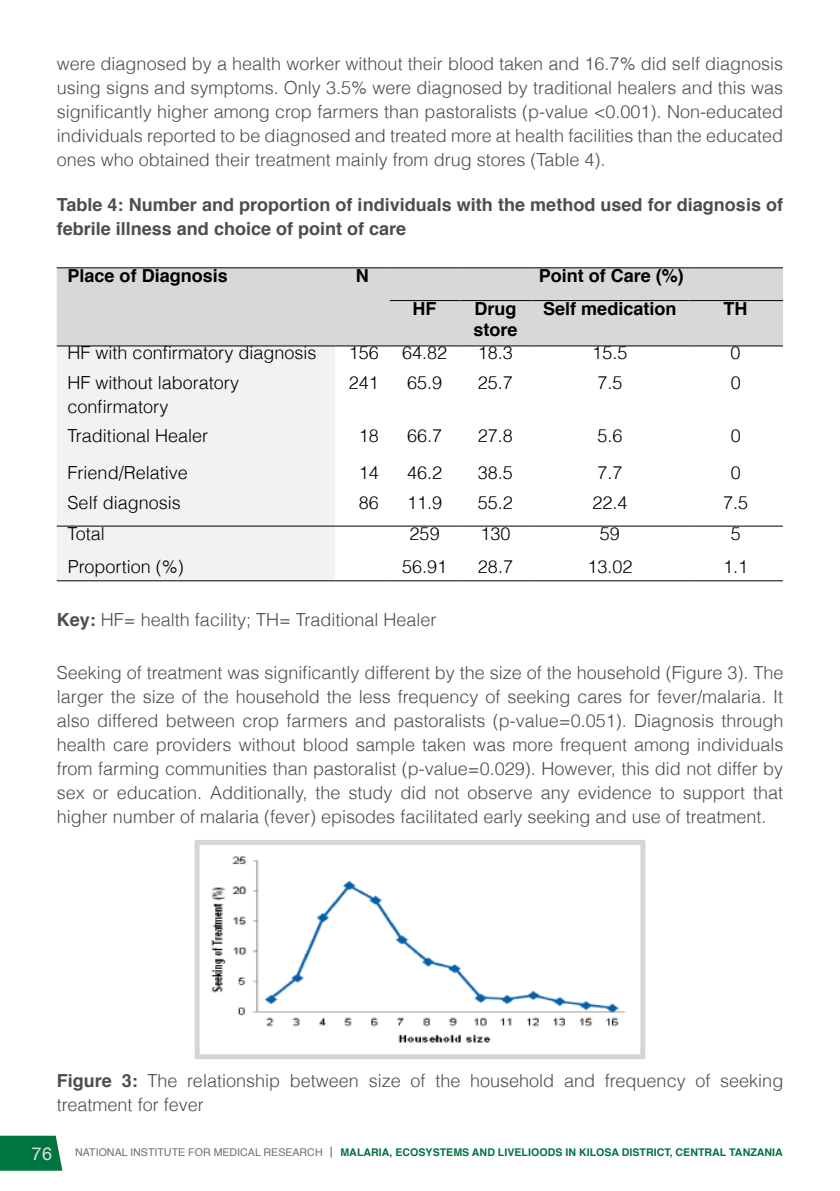
<style>
.page{position:relative;width:840px;height:1191px;background:#fff}
.page>*{position:absolute;margin:0;border:0;box-sizing:border-box;transform-origin:0 0}
.t1{font:300 18px/24px "Helvetica";color:#4d4d4f;text-align:justify}
.t2{font:300 18px/24px "Helvetica";color:#000}
.t3{font:700 18px/24px "Helvetica";color:#4d4d4f}
.t4{font:700 18px/21.6px "Helvetica";color:#000}
.t5{font:18px "Helvetica";color:#dedfe0}
.t6{font:700 10.6px "Helvetica";color:#00743e}
.t7{font:10.6px "Helvetica";color:#6d6e71}
.s1{font-weight:700}
</style>
<div class="page">
<svg style="left:0;top:1135px;width:62px;height:35px;background:#117d4a"></svg>
<div style="left:57px;top:268px;width:725px;height:77px;background:#d8d8d8"></div>
<div style="left:57px;top:346px;width:277px;height:234px;background:#f2f2f2"></div>
<hr style="left:389px;top:300px;width:70px;height:1px;background:#000">
<hr style="left:459px;top:300px;width:72px;height:1px;background:#000">
<hr style="left:531px;top:300px;width:157px;height:1px;background:#000">
<hr style="left:688px;top:300px;width:94px;height:1px;background:#000">
<hr style="left:57px;top:267px;width:277px;height:1px;background:#000">
<hr style="left:334px;top:267px;width:55px;height:1px;background:#000">
<hr style="left:389px;top:267px;width:70px;height:1px;background:#000">
<hr style="left:459px;top:267px;width:72px;height:1px;background:#000">
<hr style="left:531px;top:267px;width:157px;height:1px;background:#000">
<hr style="left:688px;top:267px;width:94px;height:1px;background:#000">
<hr style="left:57px;top:345px;width:277px;height:1px;background:#000">
<hr style="left:334px;top:345px;width:55px;height:1px;background:#000">
<hr style="left:389px;top:345px;width:70px;height:1px;background:#000">
<hr style="left:459px;top:345px;width:72px;height:1px;background:#000">
<hr style="left:531px;top:345px;width:157px;height:1px;background:#000">
<hr style="left:688px;top:345px;width:94px;height:1px;background:#000">
<hr style="left:57px;top:525px;width:277px;height:1px;background:#000">
<hr style="left:334px;top:525px;width:55px;height:1px;background:#000">
<hr style="left:389px;top:525px;width:70px;height:1px;background:#000">
<hr style="left:459px;top:525px;width:72px;height:1px;background:#000">
<hr style="left:531px;top:525px;width:157px;height:1px;background:#000">
<hr style="left:688px;top:525px;width:94px;height:1px;background:#000">
<hr style="left:57px;top:580px;width:277px;height:1px;background:#000">
<hr style="left:334px;top:580px;width:55px;height:1px;background:#000">
<hr style="left:389px;top:580px;width:70px;height:1px;background:#000">
<hr style="left:459px;top:580px;width:72px;height:1px;background:#000">
<hr style="left:531px;top:580px;width:157px;height:1px;background:#000">
<hr style="left:688px;top:580px;width:94px;height:1px;background:#000">
<img style="left:211px;top:856px;width:415px;height:187px">
<div style="left:194px;top:840px;width:451px;height:219px;border:5px solid #d3d5d6"></div>
<p class="t1" style="left:57px;top:50px;width:727px">were diagnosed by a health worker without their blood taken and 16.7% did self diagnosis using signs and symptoms. Only 3.5% were diagnosed by traditional healers and this was significantly higher among crop farmers than pastoralists (p-value &lt;0.001). Non-educated individuals reported to be diagnosed and treated more at health facilities than the educated ones who obtained their treatment mainly from drug stores (Table 4).</p>
<p class="t3" style="left:57px;top:193px;width:727px">Table 4: Number and proportion of individuals with the method used for diagnosis of febrile illness and choice of point of care</p>
<p class="t4" style="left:67px;top:265px;width:162px">Place of Diagnosis</p>
<p class="t4" style="left:355px;top:265px;width:14px">N</p>
<p class="t4" style="left:538px;top:265px;width:147px">Point of Care (%)</p>
<p class="t4" style="left:412px;top:298px;width:25px">HF</p>
<p class="t4" style="left:473px;top:298px;width:46px">Drug store</p>
<p class="t4" style="left:543px;top:298px;width:135px">Self medication</p>
<p class="t4" style="left:723px;top:298px;width:25px">TH</p>
<p class="t2" style="left:67px;top:340px;width:250px">HF with confirmatory diagnosis</p>
<p class="t2" style="left:348px;top:340px;width:32px">156</p>
<p class="t2" style="left:402px;top:340px;width:47px">64.82</p>
<p class="t2" style="left:477px;top:340px;width:37px">18.3</p>
<p class="t2" style="left:592px;top:340px;width:37px">15.5</p>
<p class="t2" style="left:730px;top:340px;width:12px">0</p>
<p class="t2" style="left:68px;top:370px;width:173px">HF without laboratory confirmatory</p>
<p class="t2" style="left:348px;top:370px;width:32px">241</p>
<p class="t2" style="left:407px;top:370px;width:37px">65.9</p>
<p class="t2" style="left:477px;top:370px;width:37px">25.7</p>
<p class="t2" style="left:597px;top:370px;width:27px">7.5</p>
<p class="t2" style="left:730px;top:370px;width:12px">0</p>
<p class="t2" style="left:68px;top:423px;width:142px">Traditional Healer</p>
<p class="t2" style="left:359px;top:423px;width:22px">18</p>
<p class="t2" style="left:407px;top:423px;width:37px">66.7</p>
<p class="t2" style="left:477px;top:423px;width:37px">27.8</p>
<p class="t2" style="left:597px;top:423px;width:27px">5.6</p>
<p class="t2" style="left:730px;top:423px;width:12px">0</p>
<p class="t2" style="left:68px;top:460px;width:122px">Friend/Relative</p>
<p class="t2" style="left:359px;top:460px;width:22px">14</p>
<p class="t2" style="left:407px;top:460px;width:37px">46.2</p>
<p class="t2" style="left:477px;top:460px;width:37px">38.5</p>
<p class="t2" style="left:597px;top:460px;width:27px">7.7</p>
<p class="t2" style="left:730px;top:460px;width:12px">0</p>
<p class="t2" style="left:68px;top:490px;width:115px">Self diagnosis</p>
<p class="t2" style="left:359px;top:490px;width:22px">86</p>
<p class="t2" style="left:407px;top:490px;width:37px">11.9</p>
<p class="t2" style="left:477px;top:490px;width:37px">55.2</p>
<p class="t2" style="left:592px;top:490px;width:37px">22.4</p>
<p class="t2" style="left:722px;top:490px;width:27px">7.5</p>
<p class="t2" style="left:68px;top:520px;width:39px">Total</p>
<p class="t2" style="left:409px;top:520px;width:32px">259</p>
<p class="t2" style="left:480px;top:520px;width:32px">130</p>
<p class="t2" style="left:599px;top:520px;width:22px">59</p>
<p class="t2" style="left:730px;top:520px;width:12px">5</p>
<p class="t2" style="left:68px;top:553px;width:118px">Proportion (%)</p>
<p class="t2" style="left:402px;top:553px;width:47px">56.91</p>
<p class="t2" style="left:477px;top:553px;width:37px">28.7</p>
<p class="t2" style="left:587px;top:553px;width:47px">13.02</p>
<p class="t2" style="left:722px;top:553px;width:27px">1.1</p>
<p class="t1" style="left:57px;top:606px;width:381px"><span class="s1">Key:</span> HF= health facility; TH= Traditional Healer</p>
<p class="t1" style="left:57px;top:659px;width:727px">Seeking of treatment was significantly different by the size of the household (Figure 3). The larger the size of the household the less frequency of seeking cares for fever/malaria. It also differed between crop farmers and pastoralists (p-value=0.051). Diagnosis through health care providers without blood sample taken was more frequent among individuals from farming communities than pastoralist (p-value=0.029). However, this did not differ by sex or education. Additionally, the study did not observe any evidence to support that higher number of malaria (fever) episodes facilitated early seeking and use of treatment.</p>
<p class="t1" style="left:57px;top:1067px;width:727px"><span class="s1">Figure 3:</span> The relationship between size of the household and frequency of seeking treatment for fever</p>
<p class="t5" style="left:31px;top:1139px;width:22px">76</p>
<p class="t7" style="left:75px;top:1143px;width:249px">NATIONAL INSTITUTE FOR MEDICAL RESEARCH</p>
<p class="t6" style="left:340px;top:1143px;width:443px">MALARIA, ECOSYSTEMS AND LIVELIOODS IN KILOSA DISTRICT, CENTRAL TANZANIA</p>
</div>
